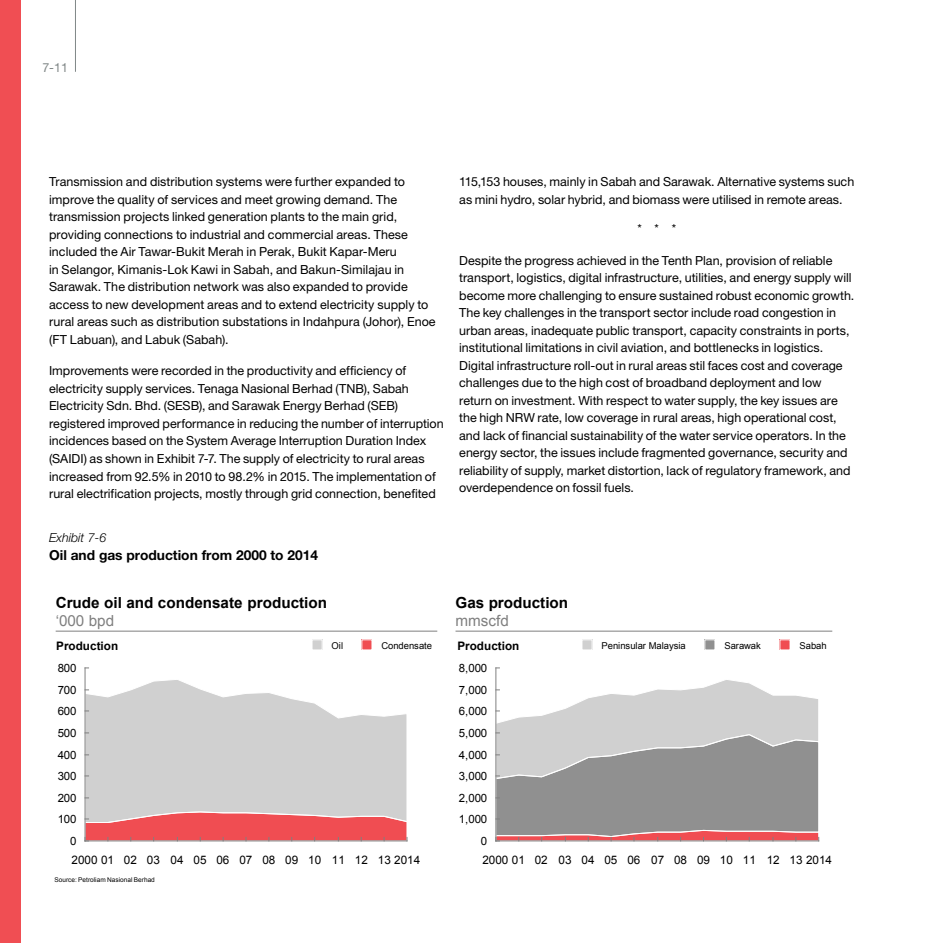
<style>
.page{position:relative;width:943px;height:943px;background:#fff}
.page>*{position:absolute;margin:0;border:0;box-sizing:border-box;transform-origin:0 0}
.t1{font:700 15.25px "Arial";color:#000}
.t2{font:15.25px "Arial";color:#808080}
.t3{font:700 13.75px "Helvetica Neue LT Std";color:#000}
.t4{font:12.5px/17.5px "Helvetica Neue LT Std";color:#000}
.t5{font:italic 300 12.5px "Helvetica Neue LT Std";color:#000}
.t6{font:12.5px "Helvetica Neue LT Std";color:#808787}
.t7{font:11.75px "Arial";color:#000}
.t8{font:700 11.75px "Arial";letter-spacing:.005em;color:#000}
.t9{font:11.38px "Arial";letter-spacing:-.02em;color:#000}
.t10{font:9.5px "Arial";letter-spacing:-.005em;color:#000}
.t11{font:6.5px "Arial";letter-spacing:.005em;color:#000}
</style>
<div class="page">
<div style="left:0;top:0;width:21px;height:943px;background:#f04e53"></div>
<hr style="left:75px;top:0;width:1px;height:72px;background:#808787">
<svg style="left:84px;top:678px;width:323px;height:133px"></svg>
<hr style="left:85px;top:668px;width:1px;height:173px;background:#808080">
<svg style="left:84px;top:811px;width:324px;height:30px;background:#e96a6e"></svg>
<hr style="left:495px;top:668px;width:1px;height:173px;background:#808080">
<svg style="left:495px;top:678px;width:324px;height:163px;background:#b8b2b2"></svg>
<div style="left:362px;top:639px;width:10px;height:11px;background:#f04d52"></div>
<div style="left:361px;top:639px;width:11px;height:11px;border:1px solid #fff"></div>
<div style="left:312px;top:639px;width:10px;height:11px;background:#d0d0d0"></div>
<div style="left:311px;top:639px;width:11px;height:11px;border:1px solid #fff"></div>
<div style="left:704px;top:639px;width:11px;height:11px;background:#909090"></div>
<div style="left:704px;top:639px;width:11px;height:11px;border:1px solid #fff"></div>
<div style="left:582px;top:639px;width:10px;height:11px;background:#d0d0d0"></div>
<div style="left:581px;top:639px;width:11px;height:11px;border:1px solid #fff"></div>
<div style="left:780px;top:639px;width:10px;height:11px;background:#f04d52"></div>
<div style="left:779px;top:639px;width:11px;height:11px;border:1px solid #fff"></div>
<hr style="left:56px;top:630px;width:381px;height:1px;background:#808080">
<hr style="left:455px;top:630px;width:377px;height:1px;background:#808080">
<p class="t6" style="left:42px;top:60px;width:27px">7-11</p>
<p class="t4" style="left:49px;top:173px;width:388px">Transmission and distribution systems were further expanded to improve the quality of services and meet growing demand. The transmission projects linked generation plants to the main grid, providing connections to industrial and commercial areas. These included the Air Tawar-Bukit Merah in Perak, Bukit Kapar-Meru<br>in Selangor, Kimanis-Lok Kawi in Sabah, and Bakun-Similajau in Sarawak. The distribution network was also expanded to provide access to new development areas and to extend electricity supply to rural areas such as distribution substations in Indahpura (Johor), Enoe (FT Labuan), and Labuk (Sabah).</p>
<p class="t4" style="left:49px;top:362px;width:396px">Improvements were recorded in the productivity and efficiency of electricity supply services. Tenaga Nasional Berhad (TNB), Sabah Electricity Sdn. Bhd. (SESB), and Sarawak Energy Berhad (SEB) registered improved performance in reducing the number of interruption incidences based on the System Average Interruption Duration Index (SAIDI) as shown in Exhibit 7-7. The supply of electricity to rural areas increased from 92.5% in 2010 to 98.2% in 2015. The implementation of rural electrification projects, mostly through grid connection, benefited</p>
<p class="t5" style="left:49px;top:530px;width:59px">Exhibit 7-6</p>
<p class="t3" style="left:49px;top:546px;width:270px">Oil and gas production from 2000 to 2014</p>
<p class="t4" style="left:459px;top:173px;width:396px">115,153 houses, mainly in Sabah and Sarawak. Alternative systems such as mini hydro, solar hybrid, and biomass were utilised in remote areas.</p>
<p class="t4" style="left:637px;top:219px;width:40px">***</p>
<p class="t4" style="left:459px;top:251px;width:396px">Despite the progress achieved in the Tenth Plan, provision of reliable transport, logistics, digital infrastructure, utilities, and energy supply will become more challenging to ensure sustained robust economic growth.<br>The key challenges in the transport sector include road congestion in urban areas, inadequate public transport, capacity constraints in ports, institutional limitations in civil aviation, and bottlenecks in logistics.<br>Digital infrastructure roll-out in rural areas stil faces cost and coverage challenges due to the high cost of broadband deployment and low return on investment. With respect to water supply, the key issues are the high NRW rate, low coverage in rural areas, high operational cost, and lack of financial sustainability of the water service operators. In the energy sector, the issues include fragmented governance, security and reliability of supply, market distortion, lack of regulatory framework, and overdependence on fossil fuels.</p>
<p class="t1" style="left:56px;top:592px;width:273px">Crude oil and condensate production</p>
<p class="t2" style="left:56px;top:610px;width:60px">‘000 bpd</p>
<p class="t1" style="left:455px;top:592px;width:114px">Gas production</p>
<p class="t2" style="left:455px;top:610px;width:55px">mmscfd</p>
<p class="t8" style="left:56px;top:637px;width:63px">Production</p>
<p class="t10" style="left:331px;top:639px;width:13px">Oil</p>
<p class="t10" style="left:381px;top:639px;width:52px">Condensate</p>
<p class="t8" style="left:457px;top:637px;width:63px">Production</p>
<p class="t10" style="left:601px;top:639px;width:86px">Peninsular Malaysia</p>
<p class="t10" style="left:724px;top:639px;width:38px">Sarawak</p>
<p class="t10" style="left:799px;top:639px;width:29px">Sabah</p>
<p class="t9" style="left:58px;top:661px;width:20px">800</p>
<p class="t9" style="left:459px;top:661px;width:30px">8,000</p>
<p class="t9" style="left:58px;top:682px;width:20px">700</p>
<p class="t9" style="left:459px;top:682px;width:30px">7,000</p>
<p class="t9" style="left:58px;top:704px;width:20px">600</p>
<p class="t9" style="left:459px;top:704px;width:30px">6,000</p>
<p class="t9" style="left:58px;top:725px;width:20px">500</p>
<p class="t9" style="left:459px;top:725px;width:30px">5,000</p>
<p class="t9" style="left:58px;top:747px;width:20px">400</p>
<p class="t9" style="left:459px;top:747px;width:30px">4,000</p>
<p class="t9" style="left:58px;top:769px;width:20px">300</p>
<p class="t9" style="left:459px;top:769px;width:30px">3,000</p>
<p class="t9" style="left:58px;top:790px;width:20px">200</p>
<p class="t9" style="left:459px;top:790px;width:30px">2,000</p>
<p class="t9" style="left:58px;top:812px;width:20px">100</p>
<p class="t9" style="left:459px;top:812px;width:30px">1,000</p>
<p class="t9" style="left:70px;top:833px;width:8px">0</p>
<p class="t9" style="left:481px;top:833px;width:8px">0</p>
<p class="t7" style="left:72px;top:852px;width:228px">2000 01 02 03 04 05 06 07 08 09</p>
<p class="t7" style="left:308px;top:852px;width:114px">10 11 12 13 2014</p>
<p class="t7" style="left:482px;top:852px;width:351px">2000 01 02 03 04 05 06 07 08 09 10 11 12 13 2014</p>
<p class="t11" style="left:54px;top:875px;width:102px">Source: Petroliam Nasional Berhad</p>
</div>
